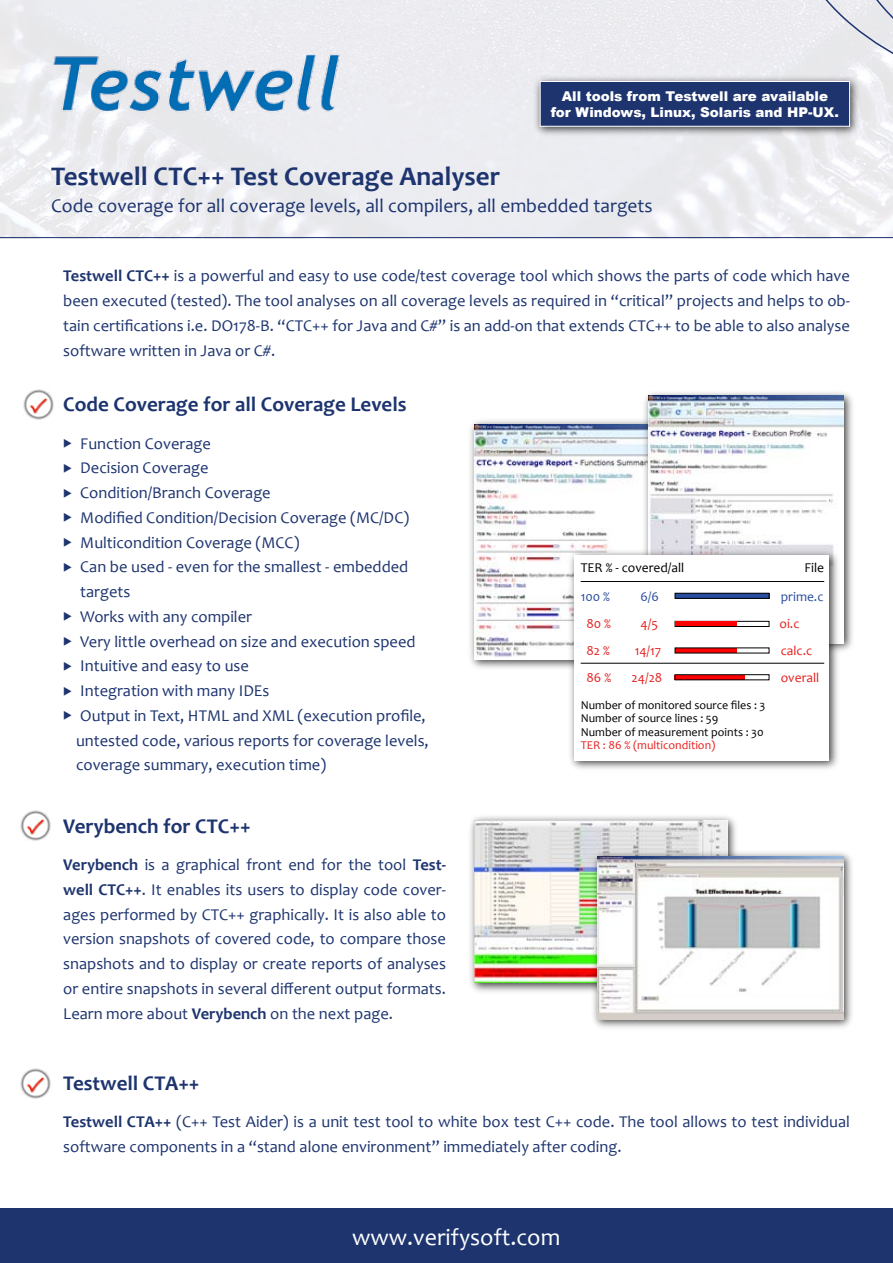
<style>
.page{position:relative;width:893px;height:1263px;background:#fff}
.page>*{position:absolute;margin:0;border:0;box-sizing:border-box;transform-origin:0 0}
.t1{font:700 27px "Candara";color:#1d346f}
.t2{font:24px "Candara";color:#fff}
.t3{font:700 21px "Candara";color:#1d346f}
.t4{font:19.5px "Candara";color:#1d346f}
.t5{font:16.5px/24.8px "Candara";color:#1d346f}
.t6{font:900 13.5px/16.2px "Arial";color:#fff;text-align:center}
.t7{font:13.5px "Candara";color:#e72120}
.t8{font:13.5px "Candara";color:#000}
.t9{font:13.5px "Candara";color:#294d9e}
.t10{font:12px/13.5px "Candara";color:#010101}
.t11{font:12px "Candara";color:#e72120}
.s1{font-weight:700}
</style>
<div class="page">
<div style="left:468px;top:418px;width:220px;height:252px;background:#000;opacity:.75"></div>
<img style="left:475px;top:424px;width:166px;height:236px">
<div style="left:641px;top:389px;width:214px;height:266px;background:#000;opacity:.75"></div>
<img style="left:648px;top:396px;width:196px;height:247px">
<div style="left:0;top:1208px;width:893px;height:55px;background:#1d346f"></div>
<img style="left:50px;top:43px;width:295px;height:78px">
<div style="left:533px;top:74px;width:329px;height:64px;background:#000;opacity:.75"></div>
<div style="left:540px;top:81px;width:309px;height:45px;background:#1d346f"></div>
<div style="left:540px;top:81px;width:310px;height:46px;border:1px solid #fff"></div>
<hr style="left:0;top:237px;width:893px;height:1px;background:#1f3371">
<img style="left:20px;top:810px;width:30px;height:30px">
<img style="left:24px;top:390px;width:30px;height:29px">
<svg style="left:702px;top:0;width:191px;height:194px"></svg>
<div style="left:467px;top:813px;width:272px;height:182px;background:#000;opacity:.75"></div>
<img style="left:474px;top:820px;width:253px;height:163px">
<img style="left:20px;top:1068px;width:30px;height:30px">
<div style="left:567px;top:548px;width:274px;height:224px;background:#000;opacity:.75"></div>
<div style="left:574px;top:555px;width:255px;height:205px;background:#fff"></div>
<hr style="left:581px;top:581px;width:243px;height:1px;background:#000">
<hr style="left:581px;top:663px;width:243px;height:1px;background:#000">
<div style="left:675px;top:593px;width:94px;height:5px;background:#294d9e"></div>
<div style="left:675px;top:593px;width:94px;height:5px;border:1px solid #000"></div>
<div style="left:675px;top:621px;width:94px;height:6px;border:1px solid #000"></div>
<div style="left:675px;top:621px;width:61px;height:5px;background:#f00"></div>
<div style="left:675px;top:648px;width:61px;height:5px;background:#f00"></div>
<div style="left:675px;top:675px;width:70px;height:5px;background:#f00"></div>
<div style="left:591px;top:850px;width:263px;height:181px;background:#000;opacity:.75"></div>
<img style="left:598px;top:857px;width:245px;height:162px">
<div style="left:675px;top:674px;width:94px;height:6px;border:1px solid #000"></div>
<p class="t6" style="left:551px;top:87px;width:289px">All tools from Testwell are available for Windows, Linux, Solaris and HP-UX.</p>
<h1 class="t1" style="left:51px;top:160px;width:450px">Testwell CTC++ Test Coverage Analyser</h1>
<p class="t4" style="left:51px;top:194px;width:603px">Code coverage for all coverage levels, all compilers, all embedded targets</p>
<p class="t5" style="left:63px;top:264px;width:788px;text-align:justify"><span class="s1">Testwell CTC++</span> is a powerful and easy to use code/test coverage tool which shows the parts of code which have been executed (tested). The tool analyses on all coverage levels as required in “critical” projects and helps to ob&shy;tain certifications i.e. DO178-B. “CTC++ for Java and C#” is an add-on that extends CTC++ to be able to also analyse software written in Java or C#.</p>
<p class="t3" style="left:63px;top:392px;width:345px">Code Coverage for all Coverage Levels</p>
<p class="t5" style="left:63px;top:431px;width:149px">◆ Function Coverage</p>
<p class="t5" style="left:63px;top:456px;width:147px">◆ Decision Coverage</p>
<p class="t5" style="left:63px;top:480px;width:209px">◆ Condition/Branch Coverage</p>
<p class="t5" style="left:63px;top:505px;width:347px">◆ Modified Condition/Decision Coverage (MC/DC)</p>
<p class="t5" style="left:63px;top:530px;width:238px">◆ Multicondition Coverage (MCC)</p>
<p class="t5" style="left:80px;top:555px;width:330px;text-indent:-17px">◆ Can be used - even for the smallest - embedded targets</p>
<p class="t5" style="left:63px;top:604px;width:190px">◆ Works with any compiler</p>
<p class="t5" style="left:63px;top:629px;width:354px">◆ Very little overhead on size and execution speed</p>
<p class="t5" style="left:63px;top:654px;width:187px">◆ Intuitive and easy to use</p>
<p class="t5" style="left:63px;top:678px;width:208px">◆ Integration with many IDEs</p>
<p class="t5" style="left:76px;top:703px;width:354px;text-indent:-13px">◆ Output in Text, HTML and XML (execution profile, untested code, various reports for coverage levels, coverage summary, execution time)</p>
<p class="t3" style="left:63px;top:813px;width:189px">Verybench for CTC++</p>
<p class="t5" style="left:63px;top:852px;width:384px;text-align:justify"><span class="s1">Verybench</span> is a graphical front end for the tool <span class="s1">Test&shy;well CTC++</span>. It enables its users to display code cover&shy;ages performed by CTC++ graphically. It is also able to version snapshots of covered code, to compare those snapshots and to display or create reports of analyses or entire snapshots in several different output formats.<br>Learn more about <span class="s1">Verybench</span> on the next page.</p>
<p class="t8" style="left:581px;top:560px;width:105px">TER % - covered/all</p>
<p class="t8" style="left:804px;top:560px;width:21px">File</p>
<p class="t9" style="left:581px;top:588px;width:31px">100 %</p>
<p class="t9" style="left:640px;top:588px;width:20px">6/6</p>
<p class="t9" style="left:781px;top:588px;width:44px">prime.c</p>
<p class="t7" style="left:586px;top:615px;width:26px">80 %</p>
<p class="t7" style="left:640px;top:615px;width:19px">4/5</p>
<p class="t7" style="left:779px;top:615px;width:21px">oi.c</p>
<p class="t7" style="left:586px;top:642px;width:25px">82 %</p>
<p class="t7" style="left:635px;top:642px;width:28px">14/17</p>
<p class="t7" style="left:781px;top:642px;width:33px">calc.c</p>
<p class="t7" style="left:586px;top:669px;width:26px">86 %</p>
<p class="t7" style="left:632px;top:669px;width:32px">24/28</p>
<p class="t7" style="left:781px;top:669px;width:40px">overall</p>
<p class="t10" style="left:581px;top:698px;width:186px">Number of monitored source files : 3<br>Number of source lines : 59<br>Number of measurement points : 30</p>
<p class="t11" style="left:581px;top:738px;width:136px">TER : 86 % (multicondition)</p>
<p class="t3" style="left:63px;top:1070px;width:138px">Testwell CTA++</p>
<p class="t5" style="left:63px;top:1109px;width:788px"><span class="s1">Testwell CTA++</span> (C++ Test Aider) is a unit test tool to white box test C++ code. The tool allows to test individual software components in a “stand alone environment” immediately after coding.</p>
<h2 class="t2" style="left:352px;top:1222px;width:210px">www.verifysoft.com</h2>
</div>
